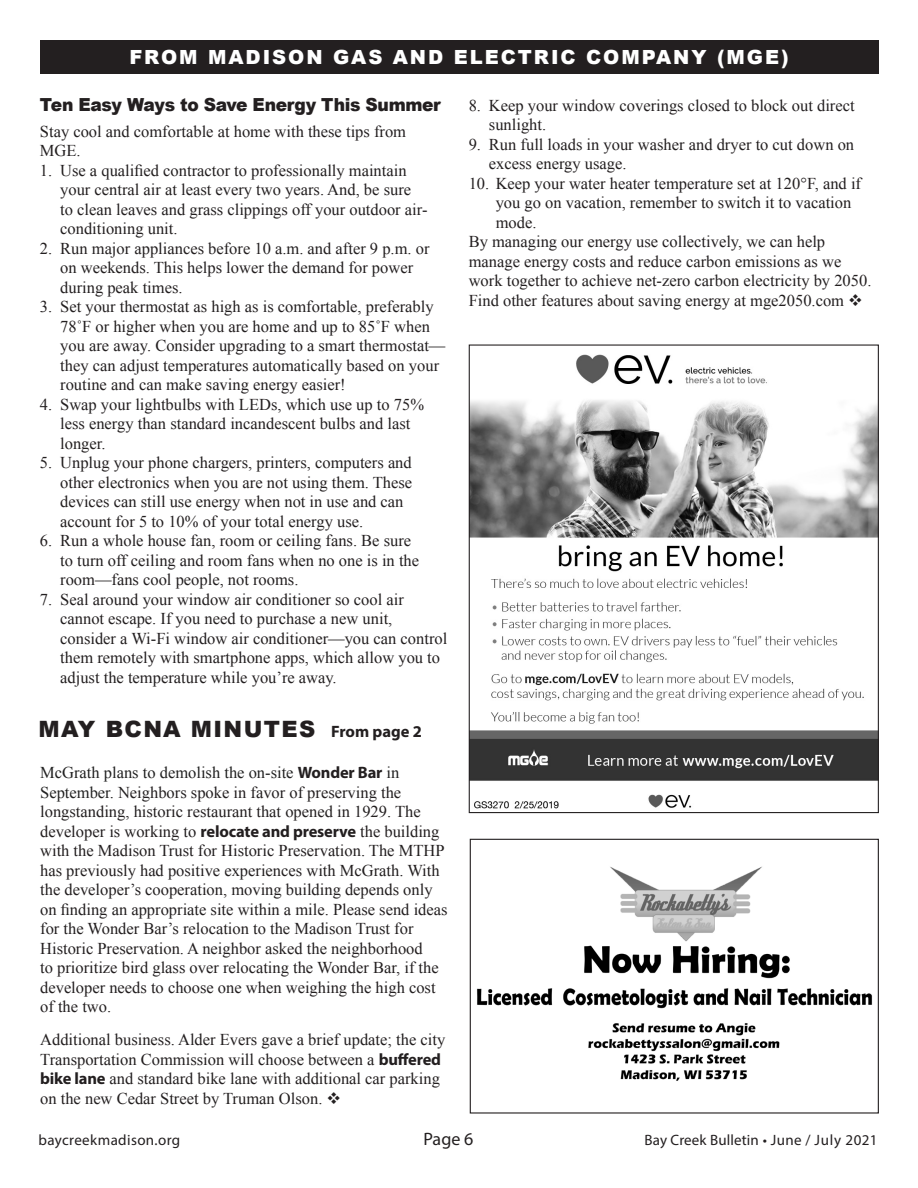
<style>
.page{position:relative;width:918px;height:1188px;background:#fff}
.page>*{position:absolute;margin:0;border:0;box-sizing:border-box;transform-origin:0 0}
.t1{font:900 22.5px "Arial";letter-spacing:.06em;color:#231f20}
.t2{font:900 19.5px "Arial";letter-spacing:.1em;color:#fff}
.t3{font:900 18px "Arial";letter-spacing:-.02em;color:#231f20;scale:.95 1}
.t4{font:18px "Myriad Pro";color:#231f20}
.List_Paragraph{font:16.5px/19.5px "Times New Roman";color:#231f20}
.t5{font:15px "Myriad Pro";letter-spacing:.025em;color:#231f20}
.s1{font-family:"Myriad Pro";font-weight:700;font-size:16.5px}
.s2{color:#212121}
.s3{font-family:"Myriad Pro";font-weight:700}
</style>
<div class="page">
<img style="left:471px;top:354px;width:406px;height:455px">
<div style="left:40px;top:40px;width:838px;height:34px;background:#231f20"></div>
<img style="left:477px;top:866px;width:396px;height:215px">
<div style="left:470px;top:839px;width:409px;height:275px;border:1px solid #231f20"></div>
<p class="t2" style="left:129px;top:43px;width:661px">FROM MADISON GAS AND ELECTRIC COMPANY (MGE)</p>
<p class="List_Paragraph" style="left:489px;top:95px;width:367px;text-indent:-20px">8. Keep your window coverings closed to block out direct sunlight.</p>
<p class="List_Paragraph" style="left:489px;top:134px;width:367px;text-indent:-20px">9. Run full loads in your washer and dryer to cut down on excess energy usage.</p>
<p class="List_Paragraph" style="left:496px;top:173px;width:367px;text-indent:-27px">10. Keep your water heater temperature set at 120°F, and if you go on vacation, remember to switch it to vacation mode.</p>
<p class="List_Paragraph" style="left:469px;top:232px;width:404px">By managing our energy use collectively, we can help manage energy costs and reduce carbon emissions as we work together to achieve net-zero carbon electricity by 2050.<br>Find other features about saving energy at mge2050.com ❖</p>
<p class="t3" style="left:40px;top:91px;width:424px">Ten Easy Ways to Save Energy This Summer</p>
<p class="List_Paragraph" style="left:40px;top:121px;width:368px">Stay cool and comfortable at home with these tips from<br>MGE.</p>
<p class="List_Paragraph" style="left:60px;top:160px;width:369px;text-indent:-20px">1. Use a qualified contractor to professionally maintain your central air at least every two years. And, be sure to clean leaves and grass clippings off your outdoor air&shy;conditioning unit.</p>
<p class="List_Paragraph" style="left:60px;top:238px;width:371px;text-indent:-20px">2. Run major appliances before 10 a.m. and after 9 p.m. or on weekends. This helps lower the demand for power during peak times.</p>
<p class="List_Paragraph" style="left:60px;top:297px;width:387px;text-indent:-20px">3. Set your thermostat as high as is comfortable, preferably 78˚F or higher when you are home and up to 85˚F when you are away. Consider upgrading to a smart thermostat— they can adjust temperatures automatically based on your routine and can make saving energy easier!</p>
<p class="List_Paragraph" style="left:60px;top:394px;width:365px;text-indent:-20px">4. Swap your lightbulbs with LEDs, which use up to 75% less energy than standard incandescent bulbs and last longer.</p>
<p class="List_Paragraph" style="left:60px;top:453px;width:354px;text-indent:-20px">5. Unplug your phone chargers, printers, computers and other electronics when you are not using them. These devices can still use energy when not in use and can account for 5 to 10% of your total energy use.</p>
<p class="List_Paragraph" style="left:60px;top:531px;width:360px;text-indent:-20px">6. Run a whole house fan, room or ceiling fans. Be sure to turn off ceiling and room fans when no one is in the room—fans cool people, not rooms.</p>
<p class="List_Paragraph" style="left:60px;top:589px;width:389px;text-indent:-20px">7. Seal around your window air conditioner so cool air cannot escape. If you need to purchase a new unit, consider a Wi-Fi window air conditioner—you can control them remotely with smartphone apps, which allow you to adjust the temperature while you’re away.</p>
<p class="t1" style="left:38px;top:713px;width:385px">MAY BCNA MINUTES <span class="s1">From page 2</span></p>
<p class="List_Paragraph" style="left:40px;top:763px;width:409px"><span class="s2">McGrath plans to demolish the on-site</span> <span class="s3">Wonder Bar</span> <span class="s2">in September.</span> Neighbors spoke in favor of preserving the longstanding, historic restaurant that opened in 1929. The developer is working to <span class="s3">relocate and preserve</span> the building with the Madison Trust for Historic Preservation. The MTHP has previously had positive experiences with McGrath. With the developer’s cooperation, moving building depends only on finding an appropriate site within a mile. Please send ideas for the Wonder Bar’s relocation to the Madison Trust for Historic Preservation. A neighbor asked the neighborhood<br>to prioritize bird glass over relocating the Wonder Bar, if the developer needs to choose one when weighing the high cost of the two.</p>
<p class="List_Paragraph" style="left:40px;top:1030px;width:407px">Additional business. Alder Evers gave a brief update; the city Transportation Commission will choose between a <span class="s3">buffered bike lane</span> and standard bike lane with additional car parking on the new Cedar Street by Truman Olson. ❖</p>
<p class="t5" style="left:38px;top:1131px;width:143px">baycreekmadison.org</p>
<p class="t4" style="left:424px;top:1128px;width:51px">Page 6</p>
<p class="t5" style="left:644px;top:1131px;width:235px">Bay Creek Bulletin • June / July 2021</p>
</div>
